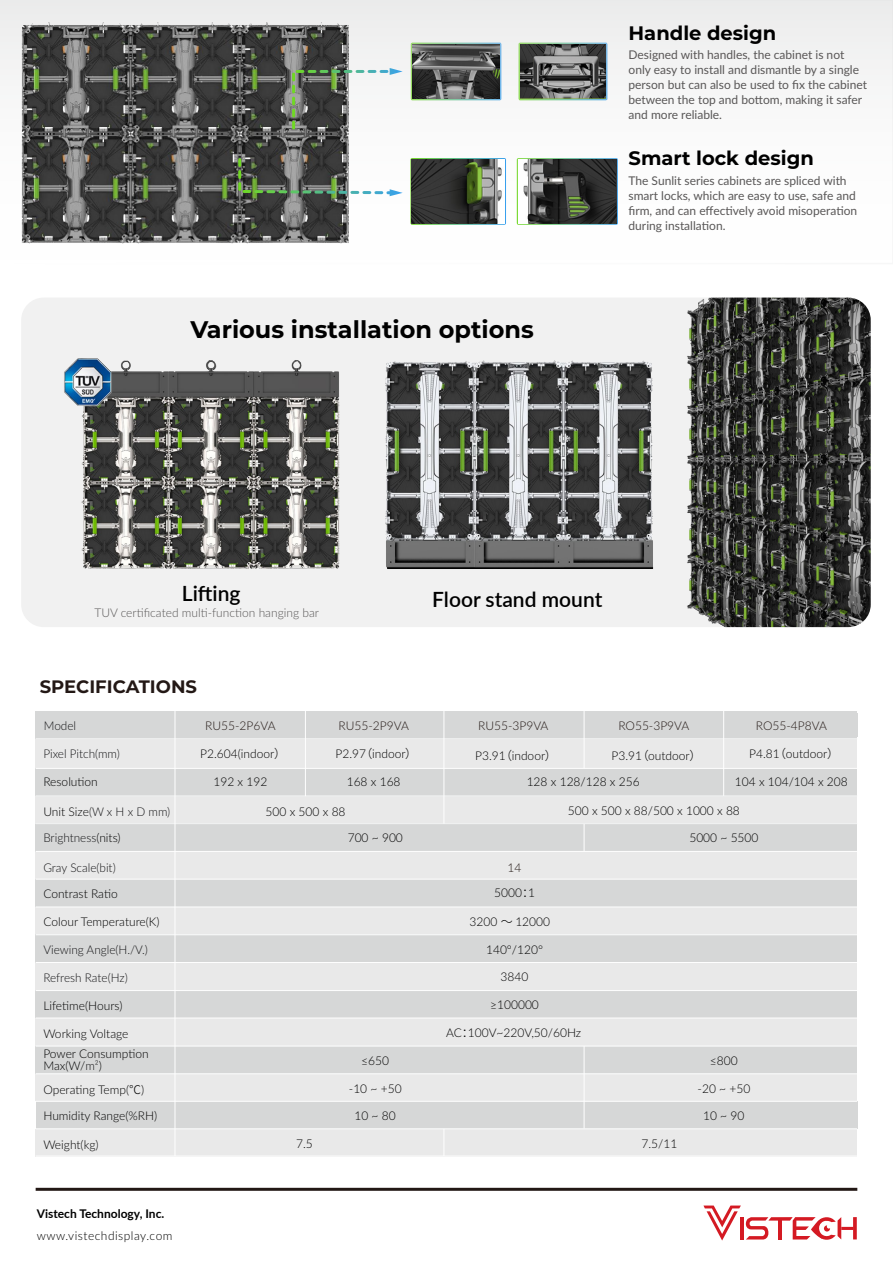
<style>
.page{position:relative;width:893px;height:1263px;background:#fff}
.page>*{position:absolute;margin:0;border:0;box-sizing:border-box;transform-origin:0 0}
.t1{font:700 24px "Montserrat";color:#000}
.t2{font:600 21px "Lato";color:#000}
.t3{font:700 19.5px "Montserrat";color:#000}
.t4{font:700 18px "Montserrat";color:#231815}
.t5{font:300 12px/19.6px "Lato";color:#000}
.t6{font:12px/15px "Lato";color:#595757}
.t7{font:300 12px/26.2px "Lato";color:#151517}
.t8{font:300 12px "Lato";color:#231815}
.t9{font:300 12px "Lato";color:#595757}
.t10{font:700 12px "Lato";color:#000}
.t11{font:300 12px "Lato";letter-spacing:.04em;color:#000}
.s1{color:#000}
.s2{color:#151517}
.s3{font-family:"Source Han Sans SC"}
</style>
<div class="page">
<div style="left:0;top:0;width:893px;height:264px;background:linear-gradient(to right,#f2f3f2,#f7f8f8)"></div>
<div style="left:0;top:0;width:893px;height:264px;border:2px solid #fff"></div>
<div style="left:36px;top:739px;width:821px;height:29px;background:#e9e9e9"></div>
<div style="left:36px;top:796px;width:821px;height:28px;background:#e9e9e9"></div>
<div style="left:36px;top:851px;width:821px;height:28px;background:#e9e9e9"></div>
<div style="left:36px;top:768px;width:821px;height:28px;background:#d6d7d7"></div>
<div style="left:36px;top:711px;width:821px;height:27px;background:#d6d7d7"></div>
<div style="left:36px;top:824px;width:821px;height:27px;background:#d6d7d7"></div>
<div style="left:36px;top:907px;width:821px;height:28px;background:#e9e9e9"></div>
<div style="left:36px;top:880px;width:821px;height:27px;background:#d6d7d7"></div>
<div style="left:36px;top:962px;width:821px;height:28px;background:#e9e9e9"></div>
<div style="left:36px;top:1018px;width:821px;height:28px;background:#e9e9e9"></div>
<div style="left:36px;top:1074px;width:821px;height:27px;background:#e9e9e9"></div>
<div style="left:36px;top:1129px;width:821px;height:27px;background:#e9e9e9"></div>
<div style="left:36px;top:934px;width:821px;height:28px;background:#d6d7d7"></div>
<div style="left:36px;top:991px;width:821px;height:27px;background:#d6d7d7"></div>
<div style="left:36px;top:1046px;width:821px;height:28px;background:#d6d7d7"></div>
<div style="left:36px;top:1101px;width:821px;height:27px;background:#d6d7d7"></div>
<hr style="left:36px;top:768px;width:821px;height:1px;background:#fff">
<hr style="left:36px;top:738px;width:821px;height:1px;background:#f1f2f2">
<hr style="left:36px;top:796px;width:821px;height:1px;background:#f1f2f2">
<hr style="left:36px;top:823px;width:821px;height:1px;background:#f1f2f2">
<hr style="left:36px;top:851px;width:821px;height:1px;background:#fff">
<hr style="left:36px;top:907px;width:821px;height:1px;background:#fff">
<hr style="left:36px;top:934px;width:821px;height:1px;background:#fff">
<hr style="left:36px;top:962px;width:821px;height:1px;background:#fff">
<hr style="left:36px;top:1018px;width:821px;height:1px;background:#fff">
<hr style="left:36px;top:1046px;width:821px;height:1px;background:#fff">
<hr style="left:36px;top:1073px;width:821px;height:1px;background:#fff">
<hr style="left:36px;top:1101px;width:821px;height:1px;background:#fff">
<hr style="left:175px;top:711px;width:1px;height:445px;background:#fff">
<hr style="left:305px;top:710px;width:1px;height:86px;background:#fff">
<hr style="left:444px;top:710px;width:1px;height:114px;background:#fff">
<hr style="left:584px;top:710px;width:1px;height:58px;background:#fff">
<hr style="left:723px;top:710px;width:1px;height:86px;background:#fff">
<svg style="left:584px;top:824px;width:1px;height:27px"></svg>
<hr style="left:584px;top:1046px;width:1px;height:82px;background:#fff">
<hr style="left:36px;top:1188px;width:821px;height:3px;background:#231815">
<div style="left:21px;top:298px;width:850px;height:329px;background:#f1f1f1;border-radius:23px"></div>
<img style="left:520px;top:44px;width:86px;height:55px">
<img style="left:412px;top:44px;width:88px;height:55px">
<img style="left:518px;top:160px;width:98px;height:63px">
<img style="left:412px;top:160px;width:92px;height:63px">
<img style="left:16px;top:9px;width:339px;height:248px">
<svg style="left:291px;top:68px;width:112px;height:63px"></svg>
<svg style="left:237px;top:157px;width:166px;height:39px"></svg>
<img style="left:81px;top:360px;width:259px;height:209px">
<img style="left:64px;top:358px;width:73px;height:60px">
<img style="left:385px;top:360px;width:269px;height:209px">
<img style="left:687px;top:298px;width:184px;height:329px">
<svg style="left:854px;top:1217px;width:3px;height:22px"></svg>
<svg style="left:703px;top:1205px;width:151px;height:35px"></svg>
<h1 class="t1" style="left:190px;top:312px;width:345px">Various installation options</h1>
<h3 class="t3" style="left:629px;top:19px;width:149px">Handle design</h3>
<p class="t6" style="left:629px;top:47px;width:240px">Designed with handles, the cabinet is not only easy to install and dismantle by a single person but can also be used to fix the cabinet between the top and bottom, making it safer and more reliable.</p>
<h3 class="t3" style="left:629px;top:144px;width:187px">Smart lock design</h3>
<p class="t6" style="left:629px;top:172px;width:230px">The Sunlit series cabinets are spliced with smart locks, which are easy to use, safe and firm, and can effectively avoid misoperation during installation.</p>
<h2 class="t2" style="left:182px;top:578px;width:60px">Lifting</h2>
<h2 class="t2" style="left:432px;top:584px;width:172px">Floor stand mount</h2>
<p class="t9" style="left:94px;top:604px;width:226px">TUV certificated multi-function hanging bar</p>
<h3 class="t4" style="left:40px;top:674px;width:159px">SPECIFICATIONS</h3>
<p class="t7" style="left:44px;top:712px;width:34px">Model</p>
<p class="t8" style="left:205px;top:717px;width:72px">RU55-2P6VA</p>
<p class="t8" style="left:618px;top:717px;width:73px">RO55-3P9VA</p>
<p class="t8" style="left:339px;top:717px;width:72px">RU55-2P9VA</p>
<p class="t8" style="left:478px;top:717px;width:72px">RU55-3P9VA</p>
<p class="t8" style="left:756px;top:717px;width:73px">RO55-4P8VA</p>
<p class="t7" style="left:43px;top:740px;width:78px">Pixel Pitch(mm)</p>
<p class="t5" style="left:43px;top:771px;width:56px">Resolution</p>
<p class="t7" style="left:43px;top:798px;width:128px"><span class="s1">Unit Size</span>(W x H x D mm)<br>Brightness<span class="s1">(nits)</span></p>
<p class="t7" style="left:43px;top:854px;width:74px">Gray Scale(bit)</p>
<p class="t5" style="left:43px;top:883px;width:76px">Contrast Ratio</p>
<p class="t5" style="left:43px;top:912px;width:118px">Colour Temperature(K)</p>
<p class="t7" style="left:43px;top:936px;width:106px">Viewing Angle(H./V.)</p>
<p class="t7" style="left:43px;top:964px;width:86px">Refresh Rate(Hz)</p>
<p class="t5" style="left:43px;top:995px;width:81px">Lifetime(Hours)</p>
<p class="t5" style="left:43px;top:1024px;width:107px">Working Voltage<br>Power Consumption</p>
<p class="t5" style="left:43px;top:1053px;width:102px;line-height:24.2px">Max(W/<span class="s2">m²</span>)<br>Operating Temp(<span class="s3">℃</span>)</p>
<p class="t5" style="left:43px;top:1105px;width:116px">Humidity Range(%RH)</p>
<p class="t5" style="left:43px;top:1134px;width:57px">Weight(kg)</p>
<p class="t10" style="left:37px;top:1205px;width:129px">Vistech Technology, Inc.</p>
<p class="t11" style="left:37px;top:1227px;width:137px">www.vistechdisplay.com</p>
<p class="t5" style="left:200px;top:744px;width:87px">P2.604(indoor<span class="s3">）</span></p>
<p class="t5" style="left:336px;top:744px;width:83px">P2.97<span class="s3">（</span>indoor<span class="s3">）</span></p>
<p class="t5" style="left:475px;top:746px;width:83px">P3.91<span class="s3">（</span>indoor<span class="s3">）</span></p>
<p class="t5" style="left:612px;top:746px;width:91px">P3.91<span class="s3">（</span>outdoor<span class="s3">）</span></p>
<p class="t5" style="left:749px;top:743px;width:91px">P4.81<span class="s3">（</span>outdoor<span class="s3">）</span></p>
<p class="t5" style="left:213px;top:771px;width:55px">192 x 192</p>
<p class="t5" style="left:347px;top:771px;width:55px">168 x 168</p>
<p class="t5" style="left:527px;top:771px;width:114px">128 x 128/128 x 256</p>
<p class="t5" style="left:735px;top:771px;width:114px">104 x 104/104 x 208</p>
<p class="t5" style="left:266px;top:801px;width:81px">500 x 500 x 88</p>
<p class="t5" style="left:568px;top:800px;width:174px">500 x 500 x 88/500 x 1000 x 88</p>
<p class="t5" style="left:348px;top:828px;width:57px">700 ~ 900</p>
<p class="t5" style="left:689px;top:828px;width:71px">5000 ~ 5500</p>
<p class="t8" style="left:508px;top:859px;width:15px">14</p>
<p class="t5" style="left:494px;top:883px;width:42px">5000<span class="s3">：</span>1</p>
<p class="t5" style="left:470px;top:912px;width:82px">3200 <span class="s3">～</span> 12000</p>
<p class="t5" style="left:486px;top:939px;width:58px">140°/120°</p>
<p class="t5" style="left:501px;top:967px;width:29px">3840</p>
<p class="t5" style="left:490px;top:994px;width:50px">≥100000</p>
<p class="t5" style="left:446px;top:1023px;width:137px">AC<span class="s3">：</span>100V~220V,50/60Hz</p>
<p class="t5" style="left:361px;top:1051px;width:29px">≤650</p>
<p class="t5" style="left:710px;top:1051px;width:29px">≤800</p>
<p class="t5" style="left:349px;top:1078px;width:54px">-10 ~ +50</p>
<p class="t5" style="left:698px;top:1078px;width:54px">-20 ~ +50</p>
<p class="t5" style="left:354px;top:1106px;width:43px">10 ~ 80</p>
<p class="t5" style="left:703px;top:1106px;width:43px">10 ~ 90</p>
<p class="t5" style="left:296px;top:1133px;width:18px">7.5</p>
<p class="t5" style="left:641px;top:1133px;width:37px">7.5/11</p>
</div>
